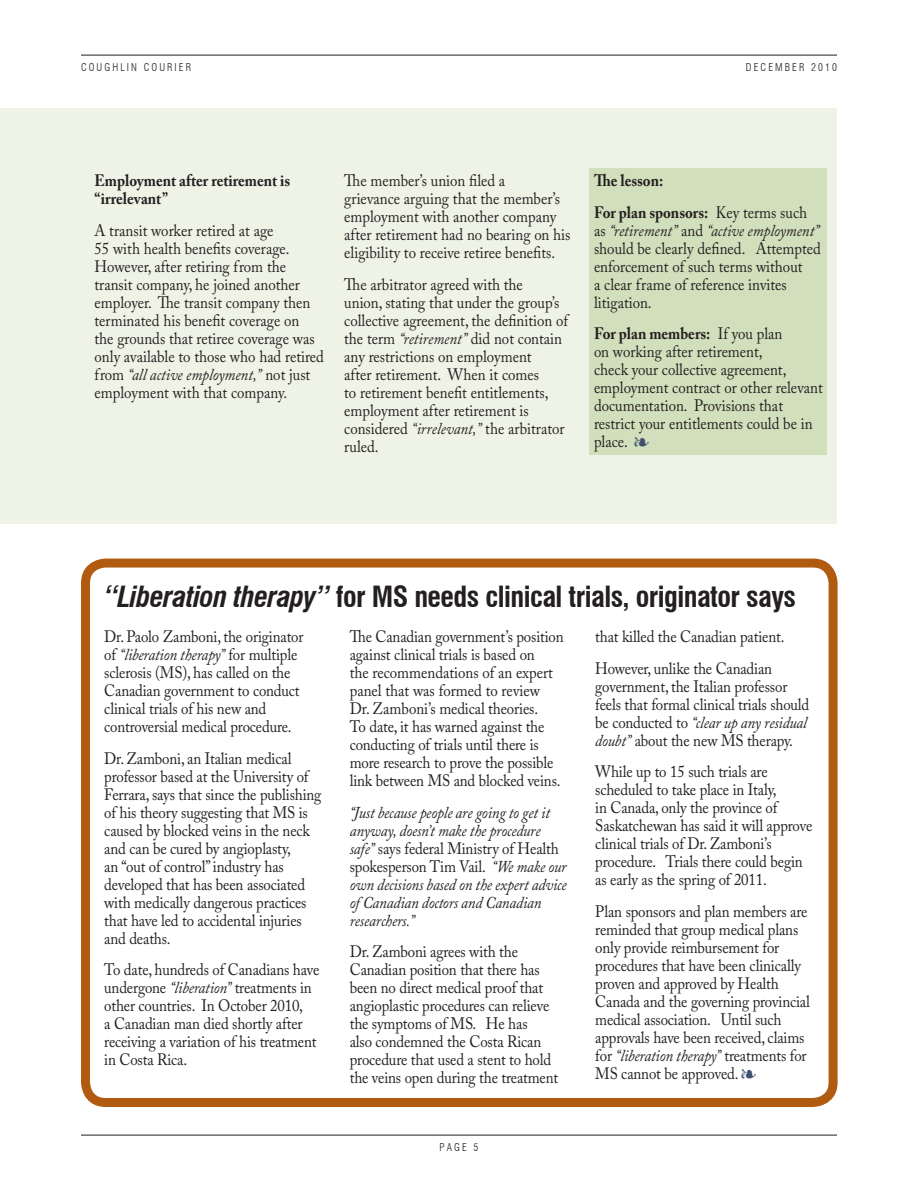
<style>
.page{position:relative;width:918px;height:1188px;background:#fff}
.page>*{position:absolute;margin:0;border:0;box-sizing:border-box;transform-origin:0 0}
.t1{font:700 condensed 28.5px "Swiss 721 BT";letter-spacing:-.02em;color:#231f20}
.t2{font:16.5px/18px "Adobe Caslon Pro";letter-spacing:-.01em;color:#231f20;scale:.9 1}
.t3{font:italic 16.5px/18px "Adobe Caslon Pro";letter-spacing:-.01em;color:#231f20;scale:.9 1}
.t4{font:700 16.5px/18px "Adobe Caslon Pro";color:#231f20;scale:.9 1}
.t5{font:300 condensed 10.5px "Swiss 721 BT";letter-spacing:.2em;color:#231f20}
.s1{font-style:italic}
.s2{font-weight:400}
.s3{font-weight:700}
.s4{color:#40516d}
.s5{font-style:normal}
</style>
<div class="page">
<hr style="left:81px;top:1135px;width:756px;height:1px;background:#231f20">
<hr style="left:81px;top:55px;width:756px;height:1px;background:#231f20">
<div style="left:0;top:108px;width:837px;height:416px;background:#eff3e6"></div>
<div style="left:589px;top:168px;width:237px;height:286px;background:#d2dfbc"></div>
<div style="left:81px;top:559px;width:757px;height:548px;border:9px solid #b15b10;border-radius:20px"></div>
<p class="t5" style="left:81px;top:61px;width:112px">COUGHLIN COURIER</p>
<p class="t5" style="left:746px;top:61px;width:93px">DECEMBER 2010</p>
<p class="t4" style="left:95px;top:172px;width:219px">Employment after retirement is “irrelevant”</p>
<p class="t2" style="left:95px;top:221px;width:257px">A transit worker retired at age<br>55 with health benefits coverage.<br>However, after retiring from the transit company, he joined another employer. The transit company then terminated his benefit coverage on<br>the grounds that retiree coverage was only available to those who had retired from <span class="s1">“all active employment,”</span> not just employment with that company.</p>
<p class="t2" style="left:344px;top:172px;width:253px">The member’s union filed a<br>grievance arguing that the member’s employment with another company after retirement had no bearing on his eligibility to receive retiree benefits.</p>
<p class="t2" style="left:344px;top:275px;width:250px">The arbitrator agreed with the<br>union, stating that under the group’s collective agreement, the definition of the term <span class="s1">“retirement”</span> did not contain any restrictions on employment<br>after retirement. When it comes<br>to retirement benefit entitlements, employment after retirement is considered <span class="s1">“irrelevant,”</span> the arbitrator ruled.</p>
<p class="t4" style="left:594px;top:165px;width:238px;line-height:31.5px">The lesson:<br>For plan sponsors: <span class="s2">Key terms such</span></p>
<p class="t2" style="left:594px;top:221px;width:254px">as <span class="s1">“retirement”</span> and <span class="s1">“active employment” </span>should be clearly defined. Attempted enforcement of such terms without<br>a clear frame of reference invites litigation.</p>
<p class="t2" style="left:594px;top:325px;width:256px"><span class="s3">For plan members:</span> If you plan<br>on working after retirement,<br>check your collective agreement, employment contract or other relevant documentation. Provisions that restrict your entitlements could be in place. <span class="s4">▪</span></p>
<h1 class="t1" style="left:104px;top:580px;width:693px"><span class="s1">“Liberation therapy”</span> for MS needs clinical trials, originator says</h1>
<p class="t2" style="left:104px;top:628px;width:223px">Dr. Paolo Zamboni, the originator of <span class="s1">“liberation therapy”</span> for multiple sclerosis (MS), has called on the Canadian government to conduct clinical trials of his new and controversial medical procedure.</p>
<p class="t2" style="left:104px;top:749px;width:243px">Dr. Zamboni, an Italian medical professor based at the University of<br>Ferrara, says that since the publishing of his theory suggesting that MS is caused by blocked veins in the neck and can be cured by angioplasty,<br>an “out of control” industry has developed that has been associated with medically dangerous practices that have led to accidental injuries and deaths.</p>
<p class="t2" style="left:104px;top:961px;width:241px">To date, hundreds of Canadians have undergone <span class="s1">“liberation”</span> treatments in other countries. In October 2010,<br>a Canadian man died shortly after receiving a variation of his treatment in Costa Rica.</p>
<p class="t2" style="left:350px;top:628px;width:239px">The Canadian government’s position against clinical trials is based on<br>the recommendations of an expert panel that was formed to review Dr. Zamboni’s medical theories.<br>To date, it has warned against the conducting of trials until there is more research to prove the possible link between MS and blocked veins.</p>
<p class="t3" style="left:350px;top:803px;width:242px">“Just because people are going to get it anyway, doesn’t make the procedure safe” <span class="s5">says federal Ministry of Health spokesperson Tim Vail.</span> “We make our own decisions based on the expert advice of Canadian doctors and Canadian researchers.”</p>
<p class="t2" style="left:350px;top:943px;width:233px">Dr. Zamboni agrees with the<br>Canadian position that there has been no direct medical proof that angioplastic procedures can relieve the symptoms of MS. He has<br>also condemned the Costa Rican procedure that used a stent to hold the veins open during the treatment</p>
<p class="t2" style="left:595px;top:621px;width:212px;line-height:31.5px">that killed the Canadian patient.<br>However, unlike the Canadian</p>
<p class="t2" style="left:595px;top:677px;width:239px">government, the Italian professor feels that formal clinical trials should be conducted to <span class="s1">“clear up any residual doubt”</span> about the new MS therapy.</p>
<p class="t2" style="left:595px;top:763px;width:243px">While up to 15 such trials are scheduled to take place in Italy,<br>in Canada, only the province of<br>Saskatchewan has said it will approve clinical trials of Dr. Zamboni’s procedure. Trials there could begin as early as the spring of 2011.</p>
<p class="t2" style="left:595px;top:902px;width:240px">Plan sponsors and plan members are reminded that group medical plans only provide reimbursement for procedures that have been clinically proven and approved by Health Canada and the governing provincial medical association. Until such approvals have been received, claims for <span class="s1">“liberation therapy”</span> treatments for MS cannot be approved. <span class="s4">▪</span></p>
<p class="t5" style="left:440px;top:1141px;width:40px">PAGE 5</p>
</div>
